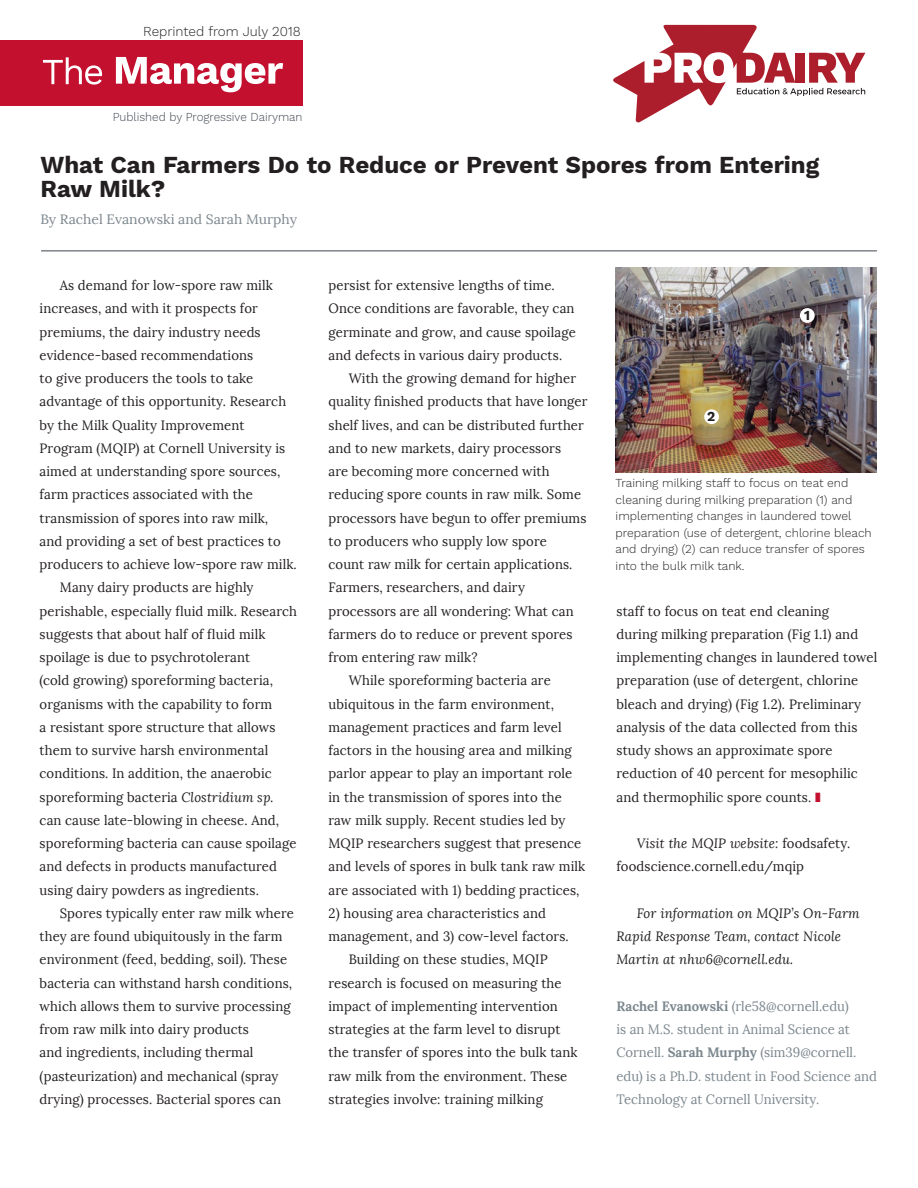
<style>
.page{position:relative;width:918px;height:1188px;background:#fff}
.page>*{position:absolute;margin:0;border:0;box-sizing:border-box;transform-origin:0 0}
.t1{font:700 24px/24px "Work Sans";color:#231f20}
.t2{font:700 13.65px "Work Sans";color:#231f20}
.BODY_TEXT{font:13.5px/23.2px "Lora";letter-spacing:.01em;color:#231f20}
.ATTRIBUTION{font:13.5px/23.2px "Lora";color:#7c878e}
.BODY_TEXT-2{font:italic 13.5px/23.2px "Lora";letter-spacing:.01em;color:#231f20}
.t3{font:300 13.5px "Work Sans";color:#231f20}
.t4{font:300 12px/16.5px "Work Sans";color:#231f20}
.PHOTO_CREDIT{font:300 12px "Work Sans";color:#3e444f}
.s1{font-style:italic}
.s2{color:#c3102f}
.s3{font-weight:700}
</style>
<div class="page">
<hr style="left:41px;top:250px;width:836px;height:1px;background:#3e444f">
<svg style="left:613px;top:24px;width:252px;height:99px"></svg>
<div style="left:0;top:41px;width:303px;height:65px;background:#c3102f"></div>
<svg style="left:116px;top:57px;width:167px;height:35px"></svg>
<svg style="left:43px;top:57px;width:59px;height:28px"></svg>
<img style="left:616px;top:267px;width:261px;height:205px">
<div style="left:800px;top:308px;width:15px;height:15px;background:#fff;border-radius:50%"></div>
<div style="left:704px;top:409px;width:15px;height:15px;background:#fff;border-radius:50%"></div>
<p class="t3" style="left:143px;top:23px;width:159px">Reprinted from July 2018</p>
<p class="PHOTO_CREDIT" style="left:113px;top:110px;width:191px">Published by Progressive Dairyman</p>
<p class="t1" style="left:40px;top:154px;width:780px">What Can Farmers Do to Reduce or Prevent Spores from Entering<br>Raw Milk?</p>
<p class="ATTRIBUTION" style="left:40px;top:208px;width:258px">By Rachel Evanowski and Sarah Murphy</p>
<p class="BODY_TEXT" style="left:40px;top:274px;width:259px;text-indent:20px">As demand for low-spore raw milk increases, and with it prospects for premiums, the dairy industry needs evidence-based recommendations<br>to give producers the tools to take advantage of this opportunity. Research by the Milk Quality Improvement Program (MQIP) at Cornell University is aimed at understanding spore sources, farm practices associated with the transmission of spores into raw milk,<br>and providing a set of best practices to producers to achieve low-spore raw milk.</p>
<p class="BODY_TEXT" style="left:40px;top:576px;width:259px;text-indent:20px">Many dairy products are highly perishable, especially fluid milk. Research suggests that about half of fluid milk spoilage is due to psychrotolerant<br>(cold growing) sporeforming bacteria, organisms with the capability to form<br>a resistant spore structure that allows them to survive harsh environmental conditions. In addition, the anaerobic sporeforming bacteria <span class="s1">Clostridium sp. </span>can cause late-blowing in cheese. And, sporeforming bacteria can cause spoilage and defects in products manufactured using dairy powders as ingredients.</p>
<p class="BODY_TEXT" style="left:40px;top:902px;width:256px;text-indent:20px">Spores typically enter raw milk where they are found ubiquitously in the farm environment (feed, bedding, soil). These bacteria can withstand harsh conditions, which allows them to survive processing from raw milk into dairy products<br>and ingredients, including thermal (pasteurization) and mechanical (spray drying) processes. Bacterial spores can</p>
<p class="BODY_TEXT" style="left:329px;top:274px;width:249px">persist for extensive lengths of time.<br>Once conditions are favorable, they can germinate and grow, and cause spoilage and defects in various dairy products.</p>
<p class="BODY_TEXT" style="left:329px;top:367px;width:260px;text-indent:20px">With the growing demand for higher quality finished products that have longer shelf lives, and can be distributed further and to new markets, dairy processors<br>are becoming more concerned with reducing spore counts in raw milk. Some processors have begun to offer premiums to producers who supply low spore<br>count raw milk for certain applications.<br>Farmers, researchers, and dairy processors are all wondering: What can farmers do to reduce or prevent spores from entering raw milk?</p>
<p class="BODY_TEXT" style="left:329px;top:669px;width:258px;text-indent:20px">While sporeforming bacteria are ubiquitous in the farm environment, management practices and farm level factors in the housing area and milking parlor appear to play an important role in the transmission of spores into the raw milk supply. Recent studies led by MQIP researchers suggest that presence and levels of spores in bulk tank raw milk are associated with 1) bedding practices,</p>
<p class="BODY_TEXT" style="left:329px;top:902px;width:242px">2) housing area characteristics and management, and 3) cow-level factors.</p>
<p class="BODY_TEXT" style="left:329px;top:948px;width:251px;text-indent:20px">Building on these studies, MQIP research is focused on measuring the impact of implementing intervention strategies at the farm level to disrupt the transfer of spores into the bulk tank raw milk from the environment. These strategies involve: training milking</p>
<p class="t2" style="left:707px;top:409px;width:10px">2</p>
<p class="t2" style="left:804px;top:308px;width:7px">1</p>
<p class="t4" style="left:616px;top:476px;width:258px">Training milking staff to focus on teat end cleaning during milking preparation (1) and implementing changes in laundered towel preparation (use of detergent, chlorine bleach and drying) (2) can reduce transfer of spores into the bulk milk tank.</p>
<p class="BODY_TEXT" style="left:617px;top:599px;width:262px">staff to focus on teat end cleaning<br>during milking preparation (Fig 1.1) and implementing changes in laundered towel preparation (use of detergent, chlorine bleach and drying) (Fig 1.2). Preliminary analysis of the data collected from this study shows an approximate spore reduction of 40 percent for mesophilic and thermophilic spore counts. <span class="s2">❚</span></p>
<p class="BODY_TEXT" style="left:617px;top:832px;width:235px;text-indent:20px"><span class="s1">Visit the MQIP website:</span> foodsafety. foodscience.cornell.edu/mqip</p>
<p class="BODY_TEXT-2" style="left:617px;top:902px;width:245px;text-indent:20px">For information on MQIP’s On-Farm<br>Rapid Response Team, contact Nicole<br>Martin at nhw6@cornell.edu.</p>
<p class="ATTRIBUTION" style="left:617px;top:995px;width:262px"><span class="s3">Rachel Evanowski</span> (rle58@cornell.edu)<br>is an M.S. student in Animal Science at Cornell. <span class="s3">Sarah Murphy</span> (sim39@cornell. edu) is a Ph.D. student in Food Science and Technology at Cornell University.</p>
</div>
